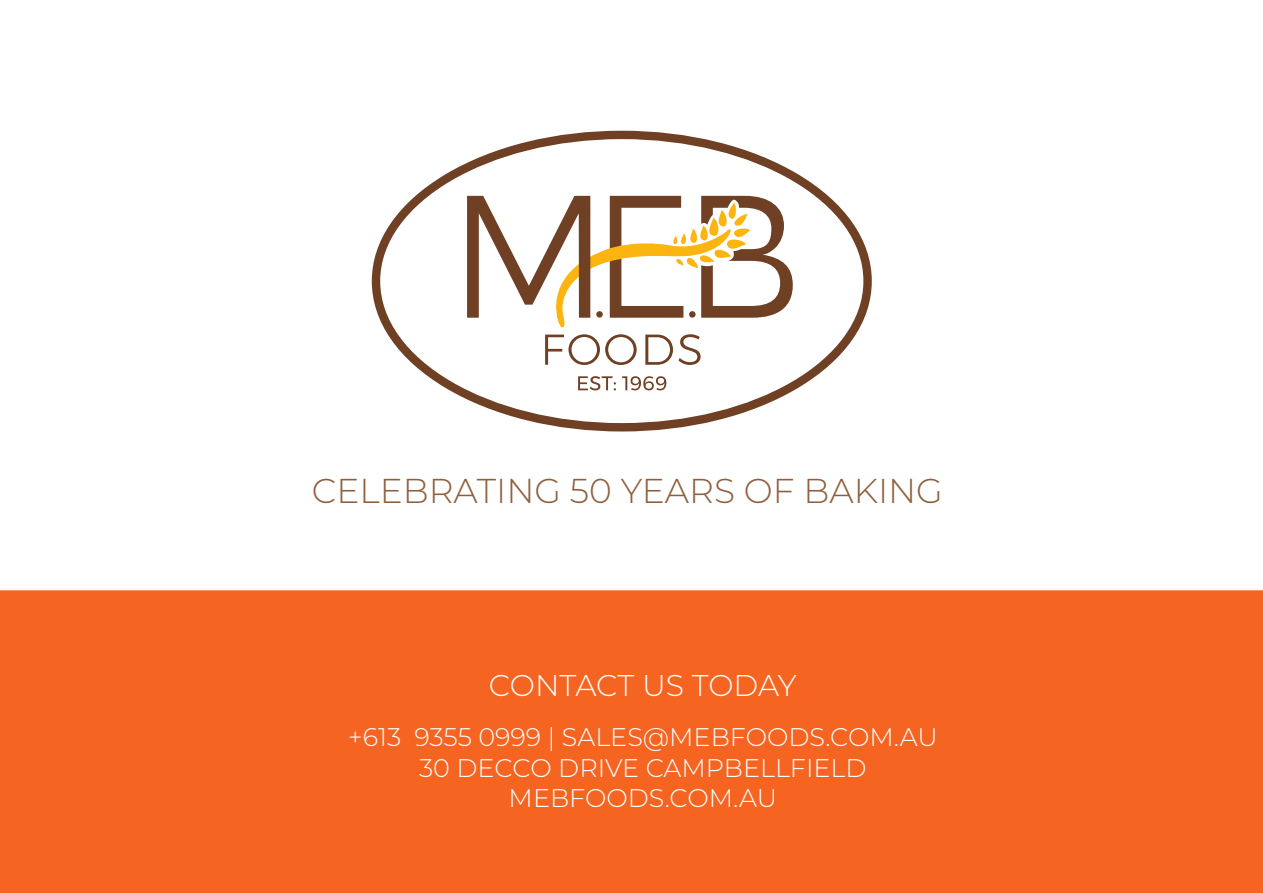
<style>
.page{position:relative;width:1263px;height:893px;background:#fff}
.page>*{position:absolute;margin:0;border:0;box-sizing:border-box;transform-origin:0 0}
.t1{font:300 34.5px "Montserrat";color:#8e5f3e}
.t2{font:300 30px "Montserrat";letter-spacing:-.01em;color:#fff}
.t3{font:300 25.5px/30.6px "Montserrat";color:#fff;text-align:center}
</style>
<div class="page">
<div style="left:0;top:590px;width:1263px;height:303px;background:#f56521"></div>
<svg style="left:372px;top:131px;width:500px;height:300px"></svg>
<svg style="left:578px;top:376px;width:38px;height:14px"></svg>
<svg style="left:622px;top:376px;width:44px;height:14px"></svg>
<svg style="left:467px;top:196px;width:326px;height:169px"></svg>
<h1 class="t1" style="left:312px;top:468px;width:633px">CELEBRATING 50 YEARS OF BAKING</h1>
<p class="t2" style="left:489px;top:665px;width:309px">CONTACT US TODAY</p>
<p class="t3" style="left:348px;top:721px;width:591px">+613 9355 0999 | SALES@MEBFOODS.COM.AU<br>30 DECCO DRIVE CAMPBELLFIELD<br>MEBFOODS.COM.AU</p>
</div>
